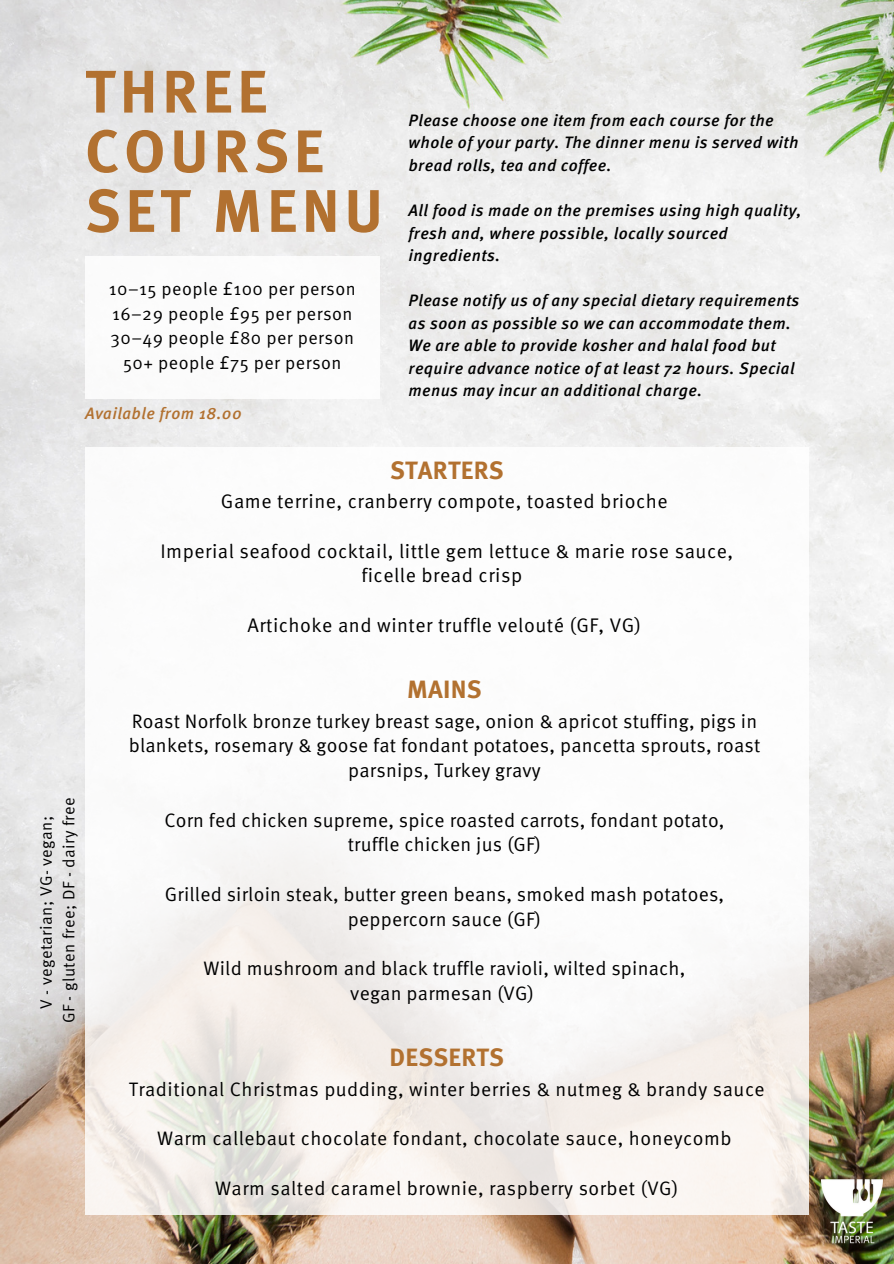
<style>
.page{position:relative;width:894px;height:1264px;background:#fff}
.page>*{position:absolute;margin:0;border:0;box-sizing:border-box;transform-origin:0 0}
.t1{font:700 60px "Meta Pro";letter-spacing:.075em;color:#b27130}
.t2{font:700 25.05px "Meta Pro";letter-spacing:.01em;color:#b27130}
.t3{font:19.65px "Meta Pro";letter-spacing:.025em;color:#000}
.t4{font:19.5px/24.8px "Meta Pro";letter-spacing:.01em;color:#000;text-align:center}
.t5{font:18px "Meta Pro";letter-spacing:.025em;color:#000}
.t6{font:italic 500 16.5px/22.5px "Meta Pro";letter-spacing:.025em;color:#000}
.t7{font:16.5px "Meta Pro";letter-spacing:.025em;color:#000}
.t8{font:italic 500 16.5px "Meta Pro";letter-spacing:.025em;color:#b27130}
</style>
<div class="page">
<img style="left:0;top:0;width:893px;height:1263px">
<div style="left:85px;top:447px;width:723px;height:767px;background:linear-gradient(to bottom,#fff,#f3eeea)"></div>
<img style="left:821px;top:1178px;width:60px;height:72px">
<div style="left:85px;top:256px;width:294px;height:142px;background:#fff"></div>
<p class="t1" style="left:85px;top:67px;width:184px">THREE</p>
<p class="t1" style="left:85px;top:127px;width:240px">COURSE</p>
<p class="t1" style="left:85px;top:187px;width:299px">SET MENU</p>
<p class="t5" style="left:109px;top:281px;width:248px">10–15 people £100 per person</p>
<p class="t5" style="left:112px;top:306px;width:242px">16–29 people £95 per person</p>
<p class="t5" style="left:110px;top:331px;width:245px">30–49 people £80 per person</p>
<p class="t5" style="left:123px;top:355px;width:220px">50+ people £75 per person</p>
<p class="t8" style="left:85px;top:406px;width:158px">Available from 18.00</p>
<p class="t6" style="left:408px;top:110px;width:391px">Please choose one item from each course for the whole of your party. The dinner menu is served with bread rolls, tea and coffee.</p>
<p class="t6" style="left:408px;top:200px;width:394px">All food is made on the premises using high quality, fresh and, where possible, locally sourced ingredients.</p>
<p class="t6" style="left:408px;top:290px;width:392px">Please notify us of any special dietary requirements as soon as possible so we can accommodate them.<br>We are able to provide kosher and halal food but require advance notice of at least 72 hours. Special menus may incur an additional charge.</p>
<p class="t2" style="left:390px;top:460px;width:115px">STARTERS</p>
<p class="t3" style="left:221px;top:493px;width:448px">Game terrine, cranberry compote, toasted brioche</p>
<p class="t3" style="left:160px;top:543px;width:574px">Imperial seafood cocktail, little gem lettuce &amp; marie rose sauce,</p>
<p class="t3" style="left:361px;top:567px;width:162px">ficelle bread crisp</p>
<p class="t3" style="left:247px;top:617px;width:395px">Artichoke and winter truffle velouté (GF, VG)</p>
<p class="t7" style="left:62px;top:1023px;width:228px;rotate:-90deg">GF - gluten free; DF - dairy free</p>
<p class="t7" style="left:39px;top:1009px;width:195px;rotate:-90deg">V - vegetarian; VG- vegan;</p>
<p class="t2" style="left:407px;top:679px;width:76px">MAINS</p>
<p class="t4" style="left:129px;top:710px;width:633px">Roast Norfolk bronze turkey breast sage, onion &amp; apricot stuffing, pigs in blankets, rosemary &amp; goose fat fondant potatoes, pancetta sprouts, roast parsnips, Turkey gravy</p>
<p class="t4" style="left:164px;top:809px;width:561px">Corn fed chicken supreme, spice roasted carrots, fondant potato,</p>
<p class="t4" style="left:347px;top:834px;width:195px">truffle chicken jus (GF)</p>
<p class="t4" style="left:165px;top:883px;width:560px">Grilled sirloin steak, butter green beans, smoked mash potatoes,</p>
<p class="t4" style="left:347px;top:908px;width:195px">peppercorn sauce (GF)</p>
<p class="t4" style="left:203px;top:957px;width:483px">Wild mushroom and black truffle ravioli, wilted spinach,</p>
<p class="t4" style="left:350px;top:982px;width:185px">vegan parmesan (VG)</p>
<p class="t2" style="left:389px;top:1047px;width:116px">DESSERTS</p>
<p class="t4" style="left:129px;top:1078px;width:637px">Traditional Christmas pudding, winter berries &amp; nutmeg &amp; brandy sauce</p>
<p class="t4" style="left:157px;top:1127px;width:575px">Warm callebaut chocolate fondant, chocolate sauce, honeycomb</p>
<p class="t4" style="left:215px;top:1177px;width:464px">Warm salted caramel brownie, raspberry sorbet (VG)</p>
</div>
